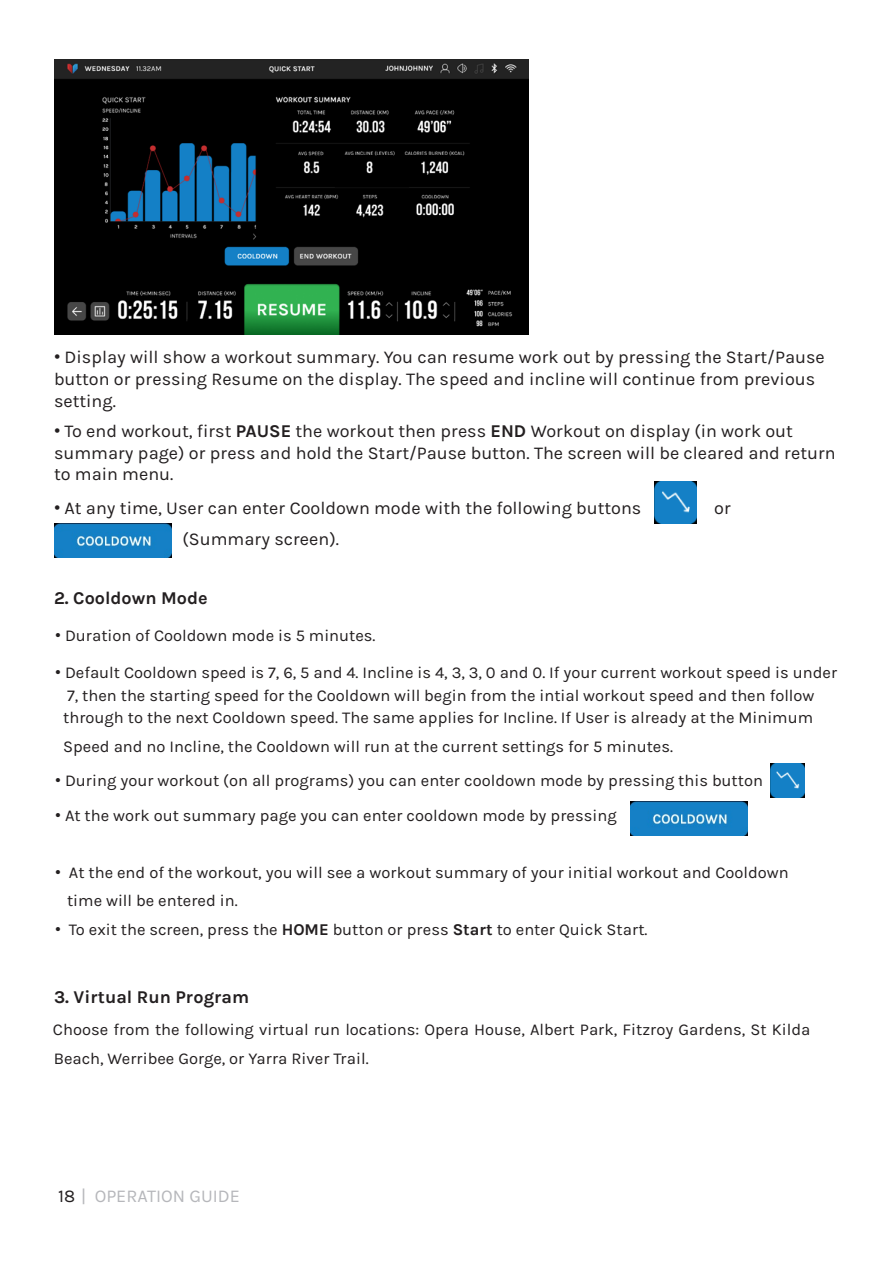
<style>
.page{position:relative;width:893px;height:1263px;background:#fff}
.page>*{position:absolute;margin:0;border:0;box-sizing:border-box;transform-origin:0 0}
.t1{font:18px/21.6px "Karla";color:#231f20}
.t2{font:700 18px "Karla";color:#231f20}
.t3{font:18px "Karla";color:#b6b7bb}
.t4{font:16.5px/22.5px "Karla";color:#231f20}
.s1{font-family:"Arial"}
.s2{font-weight:700}
.s3{color:#231f20}
</style>
<div class="page">
<img style="left:54px;top:59px;width:474px;height:275px">
<img style="left:654px;top:481px;width:43px;height:42px">
<img style="left:770px;top:764px;width:34px;height:33px">
<img style="left:54px;top:523px;width:117px;height:34px">
<img style="left:630px;top:802px;width:117px;height:33px">
<p class="t1" style="left:54px;top:347px;width:772px"><span class="s1">•</span> Display will show a workout summary. You can resume work out by pressing the Start/Pause button or pressing Resume on the display. The speed and incline will continue from previous setting.</p>
<p class="t1" style="left:54px;top:421px;width:783px"><span class="s1">•</span> To end workout, first <span class="s2">PAUSE</span> the workout then press <span class="s2">END</span> Workout on display (in work out summary page) or press and hold the Start/Pause button. The screen will be cleared and return to main menu.</p>
<p class="t1" style="left:54px;top:498px;width:589px"><span class="s1">•</span> At any time, User can enter Cooldown mode with the following buttons</p>
<p class="t1" style="left:714px;top:498px;width:18px">or</p>
<p class="t1" style="left:183px;top:528px;width:158px">(Summary screen).</p>
<p class="t2" style="left:54px;top:587px;width:155px">2. Cooldown Mode</p>
<p class="t4" style="left:55px;top:624px;width:322px"><span class="s1">•</span> Duration of Cooldown mode is 5 minutes.</p>
<p class="t4" style="left:63px;top:662px;width:776px;text-indent:-8px"><span class="s1">•</span> Default Cooldown speed is 7, 6, 5 and 4. Incline is 4, 3, 3, 0 and 0. If your current workout speed is under<br>7, then the starting speed for the Cooldown will begin from the intial workout speed and then follow through to the next Cooldown speed. The same applies for Incline. If User is already at the Minimum</p>
<p class="t4" style="left:63px;top:735px;width:611px">Speed and no Incline, the Cooldown will run at the current settings for 5 minutes.</p>
<p class="t4" style="left:55px;top:770px;width:709px"><span class="s1">•</span> During your workout (on all programs) you can enter cooldown mode by pressing this button</p>
<p class="t4" style="left:55px;top:804px;width:563px"><span class="s1">•</span> At the work out summary page you can enter cooldown mode by pressing</p>
<p class="t4" style="left:55px;top:861px;width:735px"><span class="s1">•</span> At the end of the workout, you will see a workout summary of your initial workout and Cooldown</p>
<p class="t4" style="left:67px;top:890px;width:172px">time will be entered in.</p>
<p class="t4" style="left:55px;top:918px;width:594px"><span class="s1">•</span> To exit the screen, press the <span class="s2">HOME</span> button or press <span class="s2">Start</span> to enter Quick Start.</p>
<p class="t2" style="left:54px;top:986px;width:197px">3. Virtual Run Program</p>
<p class="t4" style="left:53px;top:1016px;width:759px;line-height:28.5px">Choose from the following virtual run locations: Opera House, Albert Park, Fitzroy Gardens, St Kilda<br>Beach, Werribee Gorge, or Yarra River Trail.</p>
<p class="t3" style="left:58px;top:1186px;width:183px"><span class="s3">18</span> | OPERATION GUIDE</p>
</div>
